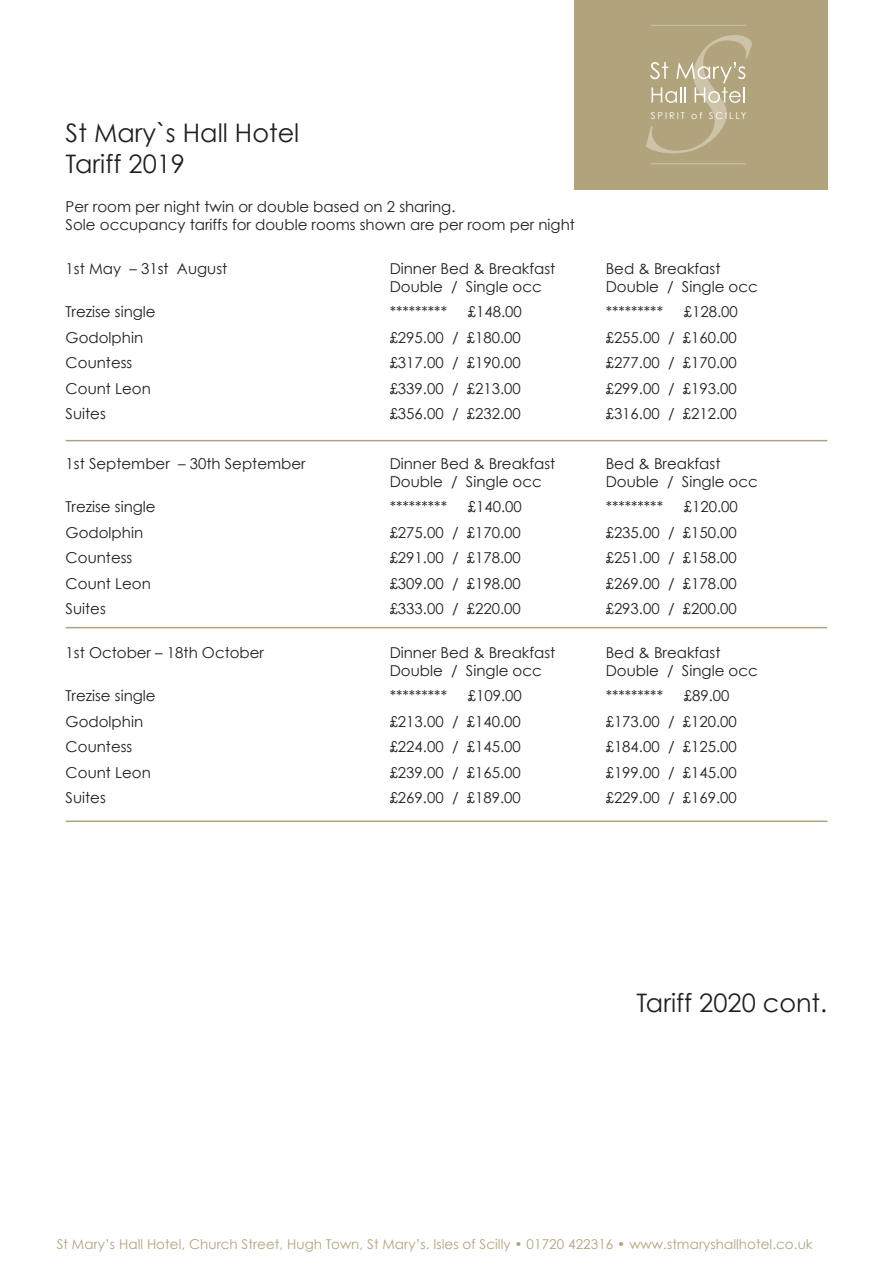
<style>
.page{position:relative;width:893px;height:1263px;background:#fff}
.page>*{position:absolute;margin:0;border:0;box-sizing:border-box;transform-origin:0 0}
.t1{font:25.5px/30.6px "Century Gothic";color:#231f20}
.t2{font:15px/18px "Century Gothic";color:#231f20}
.t3{font:13.5px "Century Gothic";letter-spacing:.005em;color:#b1a47c}
.t4{font:9.45px "Century Gothic";letter-spacing:.2em;color:#fff}
</style>
<div class="page">
<hr style="left:66px;top:440px;width:761px;height:1px;background:#b1a47c">
<hr style="left:66px;top:627px;width:761px;height:1px;background:#b1a47c">
<hr style="left:66px;top:820px;width:761px;height:2px;background:#b1a47c">
<div style="left:574px;top:0;width:253px;height:189px;background:#b1a47c"></div>
<svg style="left:646px;top:35px;width:106px;height:118px"></svg>
<hr style="left:651px;top:25px;width:95px;height:1px;background:#fff">
<hr style="left:651px;top:163px;width:95px;height:1px;background:#fff">
<p class="t4" style="left:651px;top:110px;width:97px">SPIRIT of SCILLY</p>
<h1 class="t1" style="left:66px;top:117px;width:235px">St Mary`s Hall Hotel<br>Tariff 2019</h1>
<p class="t2" style="left:66px;top:197px;width:511px">Per room per night twin or double based on 2 sharing.<br>Sole occupancy tariffs for double rooms shown are per room per night</p>
<p class="t2" style="left:66px;top:259px;width:163px">1st May – 31st August</p>
<p class="t2" style="left:390px;top:259px;width:167px">Dinner Bed &amp; Breakfast</p>
<p class="t2" style="left:606px;top:259px;width:116px">Bed &amp; Breakfast</p>
<p class="t2" style="left:390px;top:277px;width:154px">Double / Single occ</p>
<p class="t2" style="left:606px;top:277px;width:154px">Double / Single occ</p>
<p class="t2" style="left:66px;top:302px;width:92px">Trezise single</p>
<p class="t2" style="left:390px;top:302px;width:59px">*********</p>
<p class="t2" style="left:468px;top:302px;width:56px">£148.00</p>
<p class="t2" style="left:606px;top:302px;width:59px">*********</p>
<p class="t2" style="left:684px;top:302px;width:56px">£128.00</p>
<p class="t2" style="left:66px;top:328px;width:79px">Godolphin</p>
<p class="t2" style="left:390px;top:328px;width:133px">£295.00 / £180.00</p>
<p class="t2" style="left:606px;top:328px;width:133px">£255.00 / £160.00</p>
<p class="t2" style="left:66px;top:353px;width:68px">Countess</p>
<p class="t2" style="left:390px;top:353px;width:133px">£317.00 / £190.00</p>
<p class="t2" style="left:606px;top:353px;width:133px">£277.00 / £170.00</p>
<p class="t2" style="left:66px;top:379px;width:87px">Count Leon</p>
<p class="t2" style="left:390px;top:379px;width:133px">£339.00 / £213.00</p>
<p class="t2" style="left:606px;top:379px;width:133px">£299.00 / £193.00</p>
<p class="t2" style="left:66px;top:404px;width:42px">Suites</p>
<p class="t2" style="left:390px;top:404px;width:133px">£356.00 / £232.00</p>
<p class="t2" style="left:606px;top:404px;width:133px">£316.00 / £212.00</p>
<p class="t2" style="left:66px;top:454px;width:242px">1st September – 30th September</p>
<p class="t2" style="left:390px;top:454px;width:167px">Dinner Bed &amp; Breakfast</p>
<p class="t2" style="left:606px;top:454px;width:116px">Bed &amp; Breakfast</p>
<p class="t2" style="left:390px;top:472px;width:154px">Double / Single occ</p>
<p class="t2" style="left:606px;top:472px;width:154px">Double / Single occ</p>
<p class="t2" style="left:66px;top:497px;width:92px">Trezise single</p>
<p class="t2" style="left:390px;top:497px;width:59px">*********</p>
<p class="t2" style="left:468px;top:497px;width:56px">£140.00</p>
<p class="t2" style="left:606px;top:497px;width:59px">*********</p>
<p class="t2" style="left:684px;top:497px;width:56px">£120.00</p>
<p class="t2" style="left:66px;top:523px;width:79px">Godolphin</p>
<p class="t2" style="left:390px;top:523px;width:133px">£275.00 / £170.00</p>
<p class="t2" style="left:606px;top:523px;width:133px">£235.00 / £150.00</p>
<p class="t2" style="left:66px;top:548px;width:68px">Countess</p>
<p class="t2" style="left:390px;top:548px;width:133px">£291.00 / £178.00</p>
<p class="t2" style="left:606px;top:548px;width:133px">£251.00 / £158.00</p>
<p class="t2" style="left:66px;top:574px;width:87px">Count Leon</p>
<p class="t2" style="left:390px;top:574px;width:133px">£309.00 / £198.00</p>
<p class="t2" style="left:606px;top:574px;width:133px">£269.00 / £178.00</p>
<p class="t2" style="left:66px;top:599px;width:42px">Suites</p>
<p class="t2" style="left:390px;top:599px;width:133px">£333.00 / £220.00</p>
<p class="t2" style="left:606px;top:599px;width:133px">£293.00 / £200.00</p>
<p class="t2" style="left:66px;top:643px;width:200px">1st October – 18th October</p>
<p class="t2" style="left:390px;top:643px;width:167px">Dinner Bed &amp; Breakfast</p>
<p class="t2" style="left:606px;top:643px;width:116px">Bed &amp; Breakfast</p>
<p class="t2" style="left:390px;top:661px;width:154px">Double / Single occ</p>
<p class="t2" style="left:606px;top:661px;width:154px">Double / Single occ</p>
<p class="t2" style="left:66px;top:686px;width:92px">Trezise single</p>
<p class="t2" style="left:390px;top:686px;width:59px">*********</p>
<p class="t2" style="left:468px;top:686px;width:56px">£109.00</p>
<p class="t2" style="left:606px;top:686px;width:59px">*********</p>
<p class="t2" style="left:684px;top:686px;width:47px">£89.00</p>
<p class="t2" style="left:66px;top:712px;width:79px">Godolphin</p>
<p class="t2" style="left:390px;top:712px;width:133px">£213.00 / £140.00</p>
<p class="t2" style="left:606px;top:712px;width:133px">£173.00 / £120.00</p>
<p class="t2" style="left:66px;top:737px;width:68px">Countess</p>
<p class="t2" style="left:390px;top:737px;width:133px">£224.00 / £145.00</p>
<p class="t2" style="left:606px;top:737px;width:133px">£184.00 / £125.00</p>
<p class="t2" style="left:66px;top:763px;width:87px">Count Leon</p>
<p class="t2" style="left:390px;top:763px;width:133px">£239.00 / £165.00</p>
<p class="t2" style="left:606px;top:763px;width:133px">£199.00 / £145.00</p>
<p class="t2" style="left:66px;top:788px;width:42px">Suites</p>
<p class="t2" style="left:390px;top:788px;width:133px">£269.00 / £189.00</p>
<p class="t2" style="left:606px;top:788px;width:133px">£229.00 / £169.00</p>
<h1 class="t1" style="left:636px;top:987px;width:192px">Tariff 2020 cont.</h1>
<p class="t3" style="left:57px;top:1236px;width:757px">St Mary’s Hall Hotel, Church Street, Hugh Town, St Mary’s. Isles of Scilly • 01720 422316 • www.stmaryshallhotel.co.uk</p>
</div>
